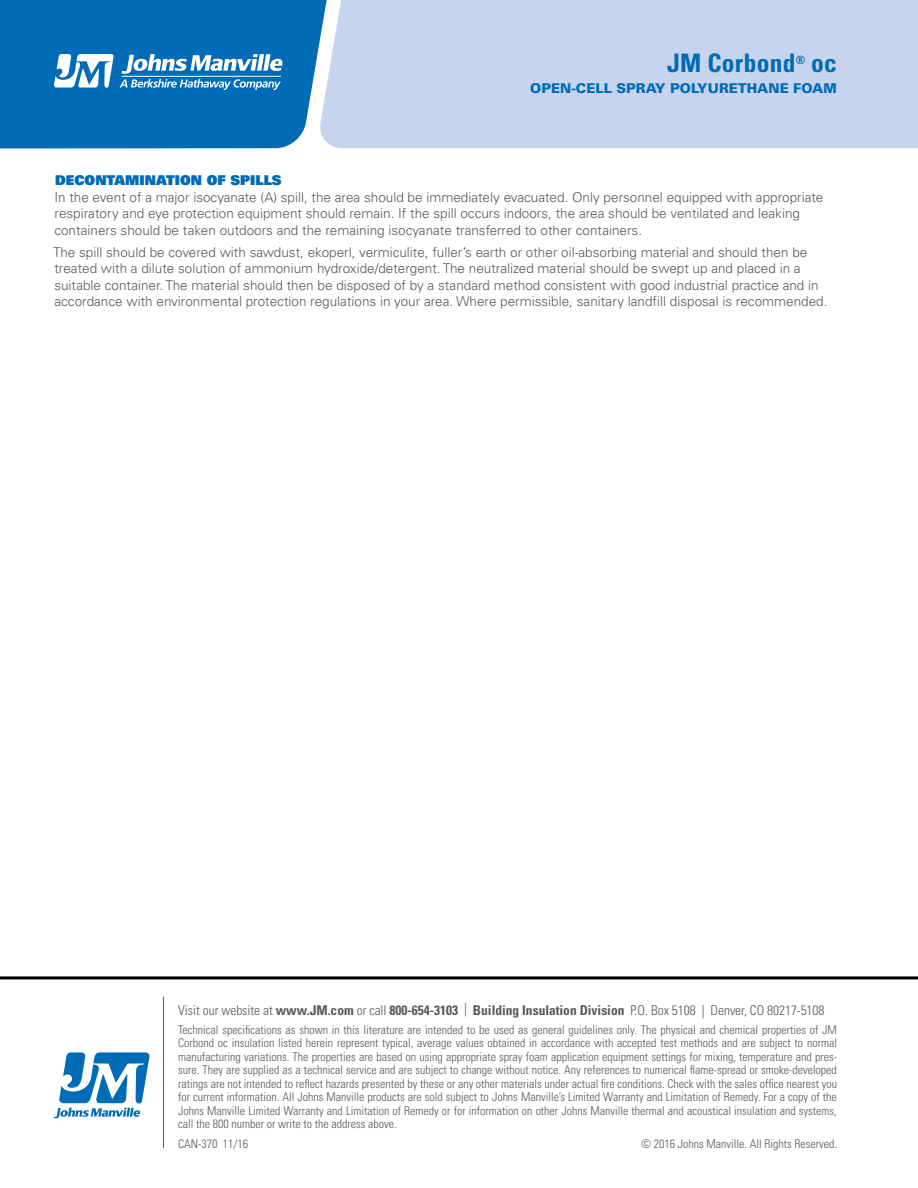
<style>
.page{position:relative;width:918px;height:1188px;background:#fff}
.page>*{position:absolute;margin:0;border:0;box-sizing:border-box;transform-origin:0 0}
.t1{font:700 condensed 25.5px "Univers LT Std";letter-spacing:.01em;color:#006bb6}
.t2{font:300 13.5px/16.5px "Univers LT Std";color:#58595b}
.t3{font:300 condensed 13.5px "Univers LT Std";color:#58595b}
.t4{font:900 13.5px "Univers LT Std";color:#006bb6}
.t5{font:13.5px "Univers LT Std X Black";color:#006bb6}
.t6{font:300 condensed 12px/13.5px "Univers LT Std";color:#58595b;text-align:justify}
.s1{font-weight:700}
</style>
<div class="page">
<div style="left:0;top:0;width:319px;height:149px;background:#006bb6"></div>
<div style="left:319px;top:0;width:599px;height:148px;background:#c7d4ed"></div>
<svg style="left:54px;top:54px;width:228px;height:36px"></svg>
<hr style="left:122px;top:76px;width:159px;height:1px;background:#fff">
<svg style="left:54px;top:1052px;width:95px;height:66px"></svg>
<hr style="left:163px;top:997px;width:1px;height:151px;background:#58595b">
<hr style="left:0;top:976px;width:918px;height:3px;background:#000">
<h1 class="t1" style="left:667px;top:48px;width:171px">JM Corbond<sup>®</sup> oc</h1>
<p class="t4" style="left:530px;top:80px;width:308px">OPEN-CELL SPRAY POLYURETHANE FOAM</p>
<p class="t5" style="left:55px;top:172px;width:228px">DECONTAMINATION OF SPILLS</p>
<p class="t2" style="left:54px;top:189px;width:771px">In the event of a major isocyanate (A) spill, the area should be immediately evacuated. Only personnel equipped with appropriate respiratory and eye protection equipment should remain. If the spill occurs indoors, the area should be ventilated and leaking containers should be taken outdoors and the remaining isocyanate transferred to other containers.</p>
<p class="t2" style="left:53px;top:244px;width:776px">The spill should be covered with sawdust, ekoperl, vermiculite, fuller’s earth or other oil-absorbing material and should then be treated with a dilute solution of ammonium hydroxide/detergent. The neutralized material should be swept up and placed in a suitable container. The material should then be disposed of by a standard method consistent with good industrial practice and in accordance with environmental protection regulations in your area. Where permissible, sanitary landfill disposal is recommended.</p>
<p class="t3" style="left:178px;top:1002px;width:648px">Visit our website at <span class="s1">www.JM.com</span> or call <span class="s1">800-654-3103</span> | <span class="s1">Building Insulation Division</span> P.O. Box 5108 | Denver, CO 80217-5108</p>
<p class="t6" style="left:178px;top:1023px;width:660px">Technical specifications as shown in this literature are intended to be used as general guidelines only. The physical and chemical properties of JM Corbond oc insulation listed herein represent typical, average values obtained in accordance with accepted test methods and are subject to normal manufacturing variations. The properties are based on using appropriate spray foam application equipment settings for mixing, temperature and pres&shy;sure. They are supplied as a technical service and are subject to change without notice. Any references to numerical flame-spread or smoke-developed ratings are not intended to reflect hazards presented by these or any other materials under actual fire conditions. Check with the sales office nearest you for current information. All Johns Manville products are sold subject to Johns Manville’s Limited Warranty and Limitation of Remedy. For a copy of the Johns Manville Limited Warranty and Limitation of Remedy or for information on other Johns Manville thermal and acoustical insulation and systems, call the 800 number or write to the address above.</p>
<p class="t6" style="left:178px;top:1137px;width:71px">CAN-370 11/16</p>
<p class="t6" style="left:642px;top:1137px;width:197px">© 2016 Johns Manville. All Rights Reserved.</p>
</div>
